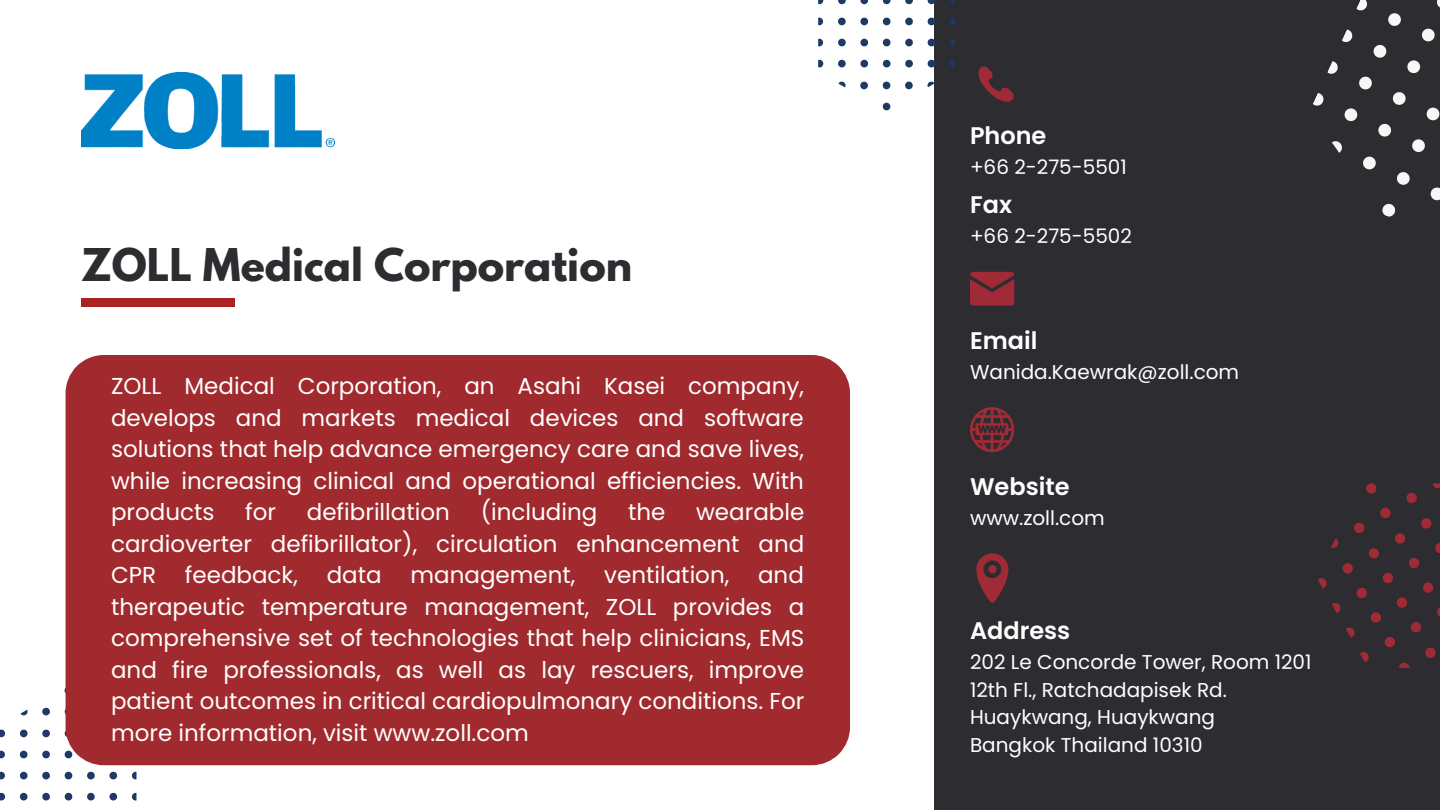
<style>
.page{position:relative;width:1440px;height:810px;background:#fff}
.page>*{position:absolute;margin:0;border:0;box-sizing:border-box;transform-origin:0 0}
.t1{font:700 40px "League Spartan";color:#2c2c31}
.t2{font:600 24px "Poppins";color:#fff}
.t3{font:23px/31.5px "Poppins";color:#fff;text-align:justify}
.t4{font:20px/27.8px "Poppins";color:#fff}
</style>
<div class="page">
<div style="left:934px;top:0;width:506px;height:810px;background:#2c2c31"></div>
<svg style="left:818px;top:0;width:137px;height:110px"></svg>
<div style="left:81px;top:298px;width:154px;height:9px;background:#ab2222"></div>
<svg style="left:0;top:687px;width:136px;height:114px"></svg>
<div style="left:66px;top:355px;width:784px;height:410px;background:#a12a2e"></div>
<svg style="left:1313px;top:0;width:127px;height:217px"></svg>
<svg style="left:1318px;top:483px;width:122px;height:185px"></svg>
<svg style="left:970px;top:407px;width:44px;height:45px"></svg>
<svg style="left:976px;top:553px;width:32px;height:50px"></svg>
<div style="left:988px;top:565px;width:8px;height:8px;background:#a02b37;border-radius:50%"></div>
<svg style="left:970px;top:272px;width:44px;height:34px"></svg>
<svg style="left:978px;top:66px;width:36px;height:36px"></svg>
<img style="left:81px;top:72px;width:253px;height:77px">
<h1 class="t1" style="left:81px;top:245px;width:553px">ZOLL Medical Corporation</h1>
<p class="t3" style="left:111px;top:370px;width:694px">ZOLL Medical Corporation, an Asahi Kasei company, develops and markets medical devices and software solutions that help advance emergency care and save lives, while increasing clinical and operational efficiencies. With products</p>
<p class="t3" style="left:245px;top:496px;width:32px">for</p>
<p class="t3" style="left:307px;top:496px;width:145px">defibrillation</p>
<p class="t3" style="left:481px;top:496px;width:118px">(including</p>
<p class="t3" style="left:628px;top:496px;width:39px">the</p>
<p class="t3" style="left:111px;top:496px;width:695px;text-indent:585px">wearable cardioverter defibrillator), circulation enhancement and CPR</p>
<p class="t3" style="left:185px;top:559px;width:115px">feedback,</p>
<p class="t3" style="left:327px;top:559px;width:56px">data</p>
<p class="t3" style="left:411px;top:559px;width:166px">management,</p>
<p class="t3" style="left:604px;top:559px;width:127px">ventilation,</p>
<p class="t3" style="left:111px;top:559px;width:695px;text-indent:647px">and therapeutic temperature management, ZOLL provides a comprehensive set of technologies that help clinicians, EMS and fire professionals, as well as lay rescuers, improve patient outcomes in critical cardiopulmonary conditions. For more information, visit www.zoll.com</p>
<p class="t2" style="left:970px;top:119px;width:78px">Phone</p>
<p class="t4" style="left:970px;top:153px;width:158px">+66 2-275-5501</p>
<p class="t2" style="left:970px;top:188px;width:43px">Fax</p>
<p class="t4" style="left:970px;top:222px;width:164px">+66 2-275-5502</p>
<p class="t2" style="left:970px;top:323px;width:69px">Email</p>
<p class="t4" style="left:970px;top:358px;width:271px">Wanida.Kaewrak@zoll.com</p>
<p class="t2" style="left:970px;top:470px;width:101px">Website</p>
<p class="t4" style="left:970px;top:504px;width:136px">www.zoll.com</p>
<p class="t2" style="left:970px;top:613px;width:102px">Address</p>
<p class="t4" style="left:970px;top:648px;width:343px">202 Le Concorde Tower, Room 1201<br>12th Fl., Ratchadapisek Rd.<br>Huaykwang, Huaykwang<br>Bangkok Thailand 10310</p>
</div>
